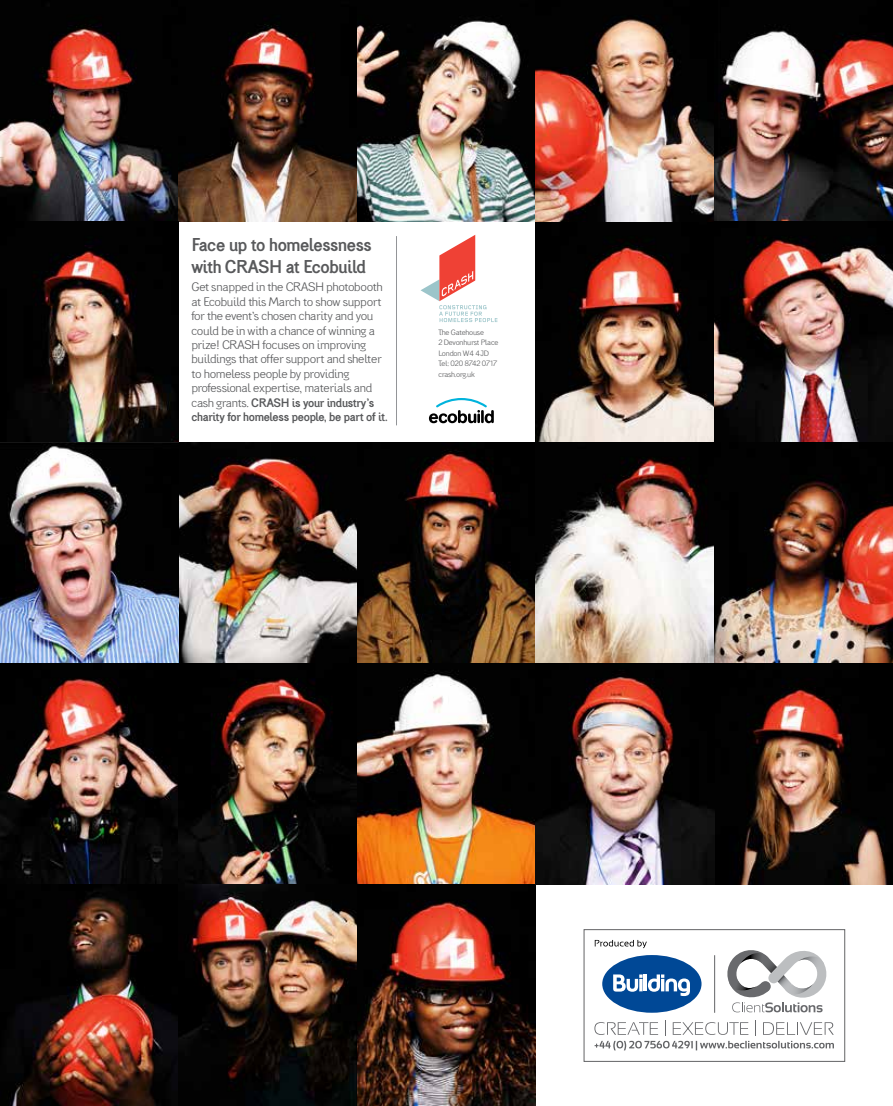
<style>
.page{position:relative;width:893px;height:1106px;background:#fff}
.page>*{position:absolute;margin:0;border:0;box-sizing:border-box;transform-origin:0 0}
.t1{font:500 18px/21.6px "Generation Gothic";letter-spacing:-.025em;color:#58595b}
.t2{font:300 12px/14.4px "Generation Gothic";letter-spacing:-.02em;color:#58595b}
.t3{font:300 7.5px/10.5px "Generation Gothic";letter-spacing:-.02em;color:#58595b}
.s1{font-weight:500}
</style>
<div class="page">
<img style="left:179px;top:442px;width:714px;height:442px">
<img style="left:536px;top:221px;width:357px;height:221px">
<div style="left:584px;top:929px;width:261px;height:132px;background:#fff;border:1px solid #636466"></div>
<svg style="left:595px;top:940px;width:52px;height:8px"></svg>
<div style="left:602px;top:955px;width:99px;height:57px;background:#004896;border-radius:50%"></div>
<svg style="left:613px;top:974px;width:77px;height:22px"></svg>
<svg style="left:727px;top:950px;width:100px;height:62px"></svg>
<svg style="left:594px;top:1020px;width:240px;height:30px"></svg>
<hr style="left:714px;top:955px;width:1px;height:57px;background:#636466">
<hr style="left:350px;top:679px;width:210px;height:1px;background:#939598">
<img style="left:0;top:0;width:893px;height:221px">
<img style="left:0;top:221px;width:179px;height:885px">
<img style="left:179px;top:884px;width:357px;height:222px">
<svg style="left:429px;top:398px;width:65px;height:25px"></svg>
<svg style="left:420px;top:235px;width:77px;height:87px"></svg>
<hr style="left:396px;top:236px;width:1px;height:189px;background:#939598">
<p class="t1" style="left:191px;top:234px;width:182px">Face up to homelessness with CRASH at Ecobuild</p>
<p class="t2" style="left:191px;top:280px;width:198px">Get snapped in the CRASH photobooth at Ecobuild this March to show support for the event's chosen charity and you could be in with a chance of winning a prize! CRASH focuses on improving buildings that offer support and shelter to homeless people by providing professional expertise, materials and cash grants. <span class="s1">CRASH is your industry’s charity for homeless people, be part of it.</span></p>
<p class="t3" style="left:438px;top:327px;width:61px">The Gatehouse<br>2 Devonhurst Place<br>London W4 4JD<br>Tel: 020 8742 0717 crash.org.uk</p>
</div>
